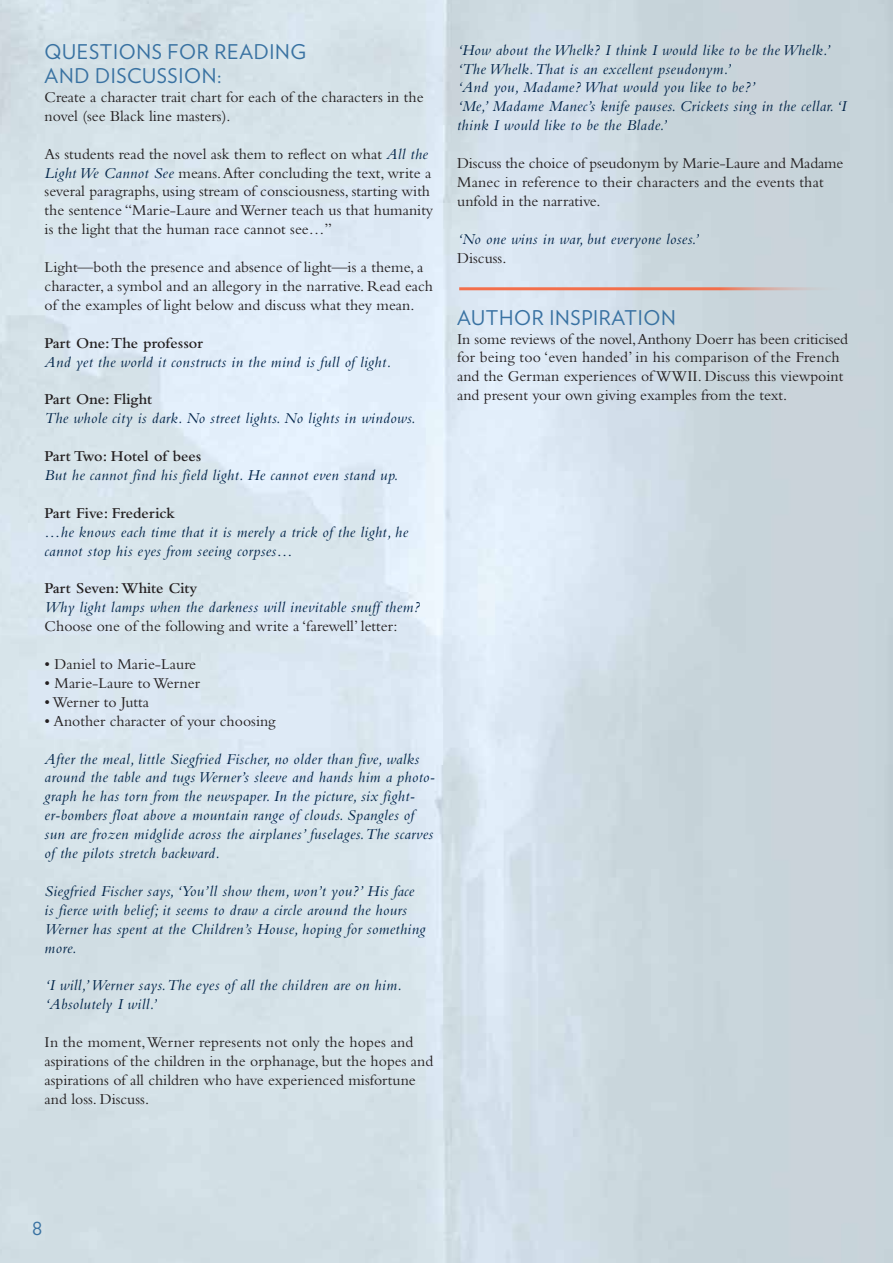
<style>
.page{position:relative;width:893px;height:1263px;background:#fff}
.page>*{position:absolute;margin:0;border:0;box-sizing:border-box;transform-origin:0 0}
.t1{font:20.25px/24.3px "Verlag";letter-spacing:.03em;color:#3972a2}
.t2{font:18px "Verlag";color:#3972a2}
.t3{font:15.75px/18.9px "Bembo";color:#231f20}
.t4{font:italic 15.75px/18.9px "Bembo";letter-spacing:.025em;color:#002348}
.t5{font:600 15.75px "Bembo";color:#231f20}
.s1{font-style:italic;color:#002348}
</style>
<div class="page">
<hr style="left:459px;top:287px;width:389px;height:3px;background:#f36e4a">
<p class="t1" style="left:45px;top:38px;width:263px">QUESTIONS FOR READING<br>AND DISCUSSION:</p>
<p class="t3" style="left:45px;top:87px;width:380px">Create a character trait chart for each of the characters in the novel (see Black line masters).</p>
<p class="t3" style="left:45px;top:144px;width:390px">As students read the novel ask them to reflect on what <span class="s1">All the Light We Cannot See</span> means. After concluding the text, write a several paragraphs, using stream of consciousness, starting with the sentence “Marie-Laure and Werner teach us that humanity is the light that the human race cannot see…”</p>
<p class="t3" style="left:45px;top:257px;width:390px">Light—both the presence and absence of light—is a theme, a character, a symbol and an allegory in the narrative. Read each of the examples of light below and discuss what they mean.</p>
<p class="t5" style="left:45px;top:334px;width:160px">Part One: The professor</p>
<p class="t4" style="left:45px;top:352px;width:348px">And yet the world it constructs in the mind is full of light.</p>
<p class="t5" style="left:45px;top:391px;width:109px">Part One: Flight</p>
<p class="t4" style="left:45px;top:409px;width:372px">The whole city is dark. No street lights. No lights in windows.</p>
<p class="t5" style="left:45px;top:447px;width:158px">Part Two: Hotel of bees</p>
<p class="t4" style="left:45px;top:465px;width:355px">But he cannot find his field light. He cannot even stand up.</p>
<p class="t5" style="left:45px;top:504px;width:132px">Part Five: Frederick</p>
<p class="t4" style="left:45px;top:522px;width:365px">…he knows each time that it is merely a trick of the light, he cannot stop his eyes from seeing corpses…</p>
<p class="t5" style="left:45px;top:580px;width:154px">Part Seven: White City</p>
<p class="t4" style="left:45px;top:598px;width:377px">Why light lamps when the darkness will inevitable snuff them?</p>
<p class="t3" style="left:45px;top:616px;width:354px">Choose one of the following and write a ‘farewell’ letter:</p>
<p class="t3" style="left:45px;top:654px;width:153px">• Daniel to Marie-Laure</p>
<p class="t3" style="left:45px;top:673px;width:157px">• Marie-Laure to Werner</p>
<p class="t3" style="left:45px;top:692px;width:106px">• Werner to Jutta</p>
<p class="t3" style="left:45px;top:711px;width:233px">• Another character of your choosing</p>
<p class="t4" style="left:45px;top:749px;width:392px">After the meal, little Siegfried Fischer, no older than five, walks around the table and tugs Werner’s sleeve and hands him a photo&shy;graph he has torn from the newspaper. In the picture, six fight&shy;er-bombers float above a mountain range of clouds. Spangles of sun are frozen midglide across the airplanes’ fuselages. The scarves of the pilots stretch backward.</p>
<p class="t4" style="left:45px;top:881px;width:382px">Siegfried Fischer says, ‘You’ll show them, won’t you?’ His face is fierce with belief; it seems to draw a circle around the hours Werner has spent at the Children’s House, hoping for something more.</p>
<p class="t4" style="left:45px;top:976px;width:359px">‘I will,’ Werner says. The eyes of all the children are on him. ‘Absolutely I will.’</p>
<p class="t3" style="left:45px;top:1032px;width:390px">In the moment, Werner represents not only the hopes and aspirations of the children in the orphanage, but the hopes and aspirations of all children who have experienced misfortune and loss. Discuss.</p>
<p class="t4" style="left:457px;top:40px;width:391px">‘How about the Whelk? I think I would like to be the Whelk.’ ‘The Whelk. That is an excellent pseudonym.’<br>‘And you, Madame? What would you like to be?’<br>‘Me,’ Madame Manec’s knife pauses. Crickets sing in the cellar. ‘I think I would like to be the Blade.’</p>
<p class="t3" style="left:457px;top:153px;width:388px">Discuss the choice of pseudonym by Marie-Laure and Madame<br>Manec in reference to their characters and the events that unfold in the narrative.</p>
<p class="t4" style="left:457px;top:229px;width:244px">‘No one wins in war, but everyone loses.’</p>
<p class="t3" style="left:457px;top:248px;width:51px">Discuss.</p>
<p class="t1" style="left:457px;top:304px;width:220px">AUTHOR INSPIRATION</p>
<p class="t3" style="left:457px;top:329px;width:393px">In some reviews of the novel, Anthony Doerr has been criticised for being too ‘even handed’ in his comparison of the French and the German experiences of WWII. Discuss this viewpoint and present your own giving examples from the text.</p>
<p class="t2" style="left:32px;top:1215px;width:12px">8</p>
</div>
